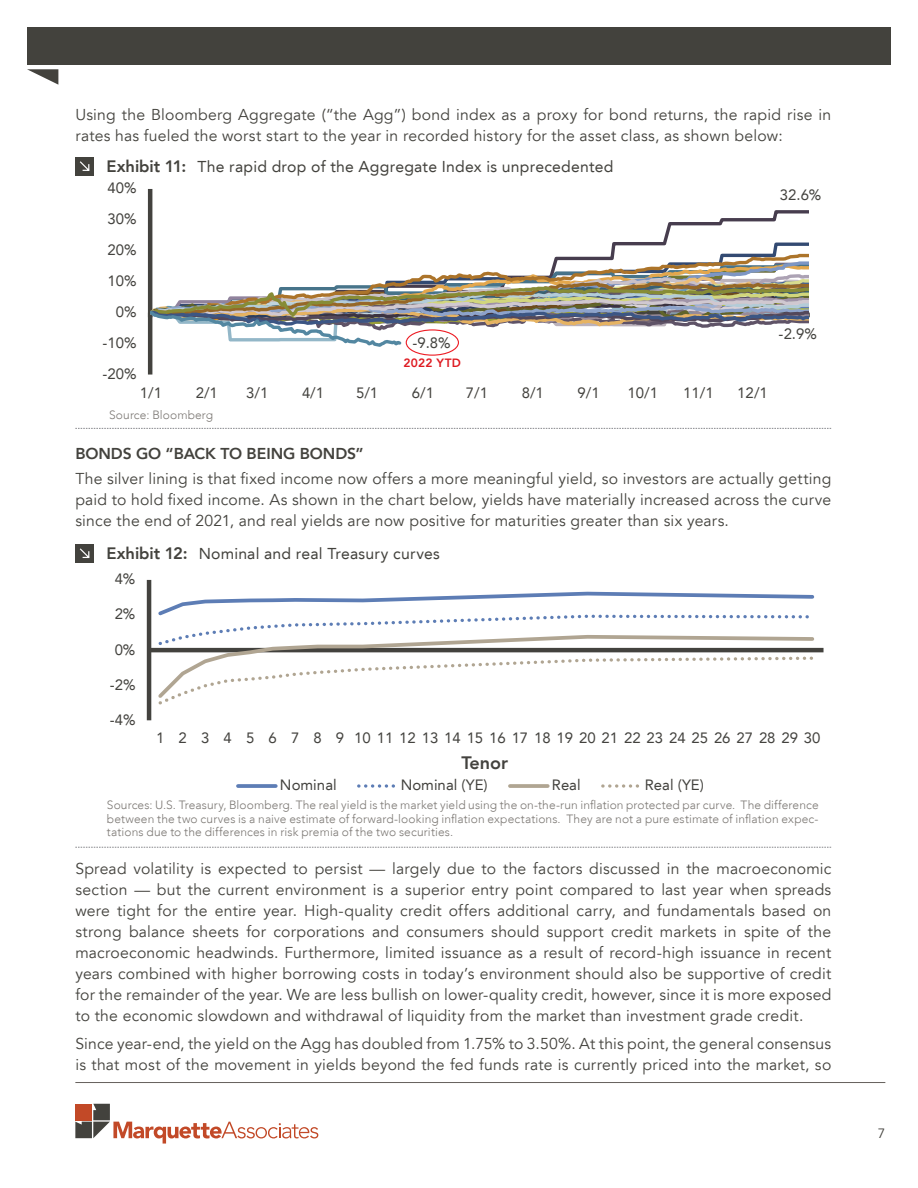
<style>
.page{position:relative;width:918px;height:1188px;background:#fff}
.page>*{position:absolute;margin:0;border:0;box-sizing:border-box;transform-origin:0 0}
.t1{font:800 18px "Avenir LT";letter-spacing:-.005em;color:#43423e}
.t2{font:15.75px/21px "Avenir LT";letter-spacing:.015em;color:#43423d;text-align:justify}
.t3{font:15.75px "Avenir LT";letter-spacing:.015em;color:#43423d}
.t4{font:800 15.75px "Avenir";letter-spacing:-.005em;color:#43423d}
.t5{font:15px "Avenir LT";color:#43423e}
.t6{font:13.5px "Avenir LT";color:#43423d}
.t7{font:300 12px/13.5px "Avenir LT";letter-spacing:.01em;color:#7c7874;text-align:justify}
.t8{font:800 12px "Avenir LT";letter-spacing:.02em;color:#de1a21}
.s1{font-weight:800;font-size:16.5px}
</style>
<div class="page">
<hr style="left:75px;top:1082px;width:810px;height:1px;background:#65605c">
<svg style="left:75px;top:1104px;width:243px;height:40px"></svg>
<div style="left:27px;top:27px;width:864px;height:38px;background:#43423d"></div>
<svg style="left:27px;top:69px;width:31px;height:16px"></svg>
<svg style="left:75px;top:847px;width:756px;height:1px"></svg>
<div style="left:75px;top:544px;width:19px;height:18px;background:#43423d"></div>
<svg style="left:79px;top:548px;width:11px;height:11px"></svg>
<hr style="left:147px;top:580px;width:4px;height:140px;background:#43423e">
<hr style="left:149px;top:648px;width:675px;height:4px;background:#43423e">
<svg style="left:158px;top:591px;width:657px;height:42px"></svg>
<svg style="left:155px;top:633px;width:661px;height:22px"></svg>
<svg style="left:158px;top:655px;width:655px;height:50px"></svg>
<svg style="left:238px;top:784px;width:38px;height:4px"></svg>
<svg style="left:359px;top:784px;width:36px;height:4px"></svg>
<hr style="left:510px;top:784px;width:38px;height:4px;background:#b0a592">
<svg style="left:603px;top:784px;width:36px;height:4px"></svg>
<div style="left:75px;top:157px;width:19px;height:18px;background:#43423d"></div>
<svg style="left:80px;top:161px;width:10px;height:10px"></svg>
<hr style="left:148px;top:189px;width:4px;height:186px;background:#43423e">
<svg style="left:152px;top:208px;width:657px;height:33px"></svg>
<svg style="left:152px;top:241px;width:657px;height:11px"></svg>
<img style="left:150px;top:252px;width:660px;height:97px">
<svg style="left:75px;top:428px;width:756px;height:1px"></svg>
<div style="left:406px;top:329px;width:53px;height:27px;border:1px solid #ed1c24;border-radius:50%"></div>
<p class="t2" style="left:75px;top:104px;width:758px">Using the Bloomberg Aggregate (“the Agg”) bond index as a proxy for bond returns, the rapid rise in rates has fueled the worst start to the year in recorded history for the asset class, as shown below:</p>
<p class="t3" style="left:106px;top:157px;width:509px"><span class="s1">Exhibit 11:</span> The rapid drop of the Aggregate Index is unprecedented</p>
<p class="t5" style="left:108px;top:179px;width:31px">40%</p>
<p class="t5" style="left:108px;top:210px;width:31px">30%</p>
<p class="t5" style="left:108px;top:241px;width:31px">20%</p>
<p class="t5" style="left:108px;top:272px;width:31px">10%</p>
<p class="t5" style="left:116px;top:303px;width:22px">0%</p>
<p class="t5" style="left:103px;top:334px;width:36px">-10%</p>
<p class="t5" style="left:103px;top:365px;width:36px">-20%</p>
<p class="t5" style="left:412px;top:334px;width:39px">-9.8%</p>
<p class="t8" style="left:404px;top:356px;width:59px">2022 YTD</p>
<p class="t5" style="left:140px;top:384px;width:24px">1/1</p>
<p class="t5" style="left:196px;top:384px;width:24px">2/1</p>
<p class="t5" style="left:246px;top:384px;width:24px">3/1</p>
<p class="t5" style="left:302px;top:384px;width:24px">4/1</p>
<p class="t5" style="left:356px;top:384px;width:24px">5/1</p>
<p class="t5" style="left:412px;top:384px;width:24px">6/1</p>
<p class="t5" style="left:466px;top:384px;width:24px">7/1</p>
<p class="t5" style="left:522px;top:384px;width:24px">8/1</p>
<p class="t5" style="left:578px;top:384px;width:24px">9/1</p>
<p class="t5" style="left:627px;top:384px;width:32px">10/1</p>
<p class="t5" style="left:683px;top:384px;width:32px">11/1</p>
<p class="t5" style="left:737px;top:384px;width:32px">12/1</p>
<p class="t7" style="left:109px;top:409px;width:105px">Source: Bloomberg</p>
<p class="t5" style="left:780px;top:186px;width:43px">32.6%</p>
<p class="t5" style="left:779px;top:325px;width:40px">-2.9%</p>
<p class="t4" style="left:75px;top:441px;width:290px">BONDS GO “BACK TO BEING BONDS”</p>
<p class="t2" style="left:75px;top:468px;width:757px">The silver lining is that fixed income now offers a more meaningful yield, so investors are actually getting paid to hold fixed income. As shown in the chart below, yields have materially increased across the curve since the end of 2021, and real yields are now positive for maturities greater than six years.</p>
<p class="t3" style="left:106px;top:545px;width:335px"><span class="s1">Exhibit 12:</span> Nominal and real Treasury curves</p>
<p class="t5" style="left:115px;top:570px;width:22px">4%</p>
<p class="t5" style="left:115px;top:605px;width:22px">2%</p>
<p class="t5" style="left:115px;top:641px;width:22px">0%</p>
<p class="t5" style="left:110px;top:676px;width:27px">-2%</p>
<p class="t5" style="left:110px;top:711px;width:27px">-4%</p>
<p class="t5" style="left:156px;top:730px;width:666px">1 2 3 4 5 6 7 8 9 101112131415161718192021222324252627282930</p>
<p class="t1" style="left:461px;top:752px;width:48px">Tenor</p>
<p class="t5" style="left:280px;top:776px;width:58px">Nominal</p>
<p class="t5" style="left:401px;top:776px;width:88px">Nominal (YE)</p>
<p class="t5" style="left:552px;top:776px;width:30px">Real</p>
<p class="t5" style="left:645px;top:776px;width:61px">Real (YE)</p>
<p class="t7" style="left:107px;top:798px;width:713px">Sources: U.S. Treasury, Bloomberg. The real yield is the market yield using the on-the-run inflation protected par curve. The difference between the two curves is a naive estimate of forward-looking inflation expectations. They are not a pure estimate of inflation expec&shy;tations due to the differences in risk premia of the two securities.</p>
<p class="t2" style="left:75px;top:859px;width:758px">Spread volatility is expected to persist — largely due to the factors discussed in the macroeconomic section — but the current environment is a superior entry point compared to last year when spreads were tight for the entire year. High-quality credit offers additional carry, and fundamentals based on strong balance sheets for corporations and consumers should support credit markets in spite of the macroeconomic headwinds. Furthermore, limited issuance as a result of record-high issuance in recent years combined with higher borrowing costs in today’s environment should also be supportive of credit for the remainder of the year. We are less bullish on lower-quality credit, however, since it is more exposed to the economic slowdown and withdrawal of liquidity from the market than investment grade credit.</p>
<p class="t2" style="left:75px;top:1034px;width:758px">Since year-end, the yield on the Agg has doubled from 1.75% to 3.50%. At this point, the general consensus is that most of the movement in yields beyond the fed funds rate is currently priced into the market, so</p>
<p class="t6" style="left:878px;top:1126px;width:9px">7</p>
</div>
